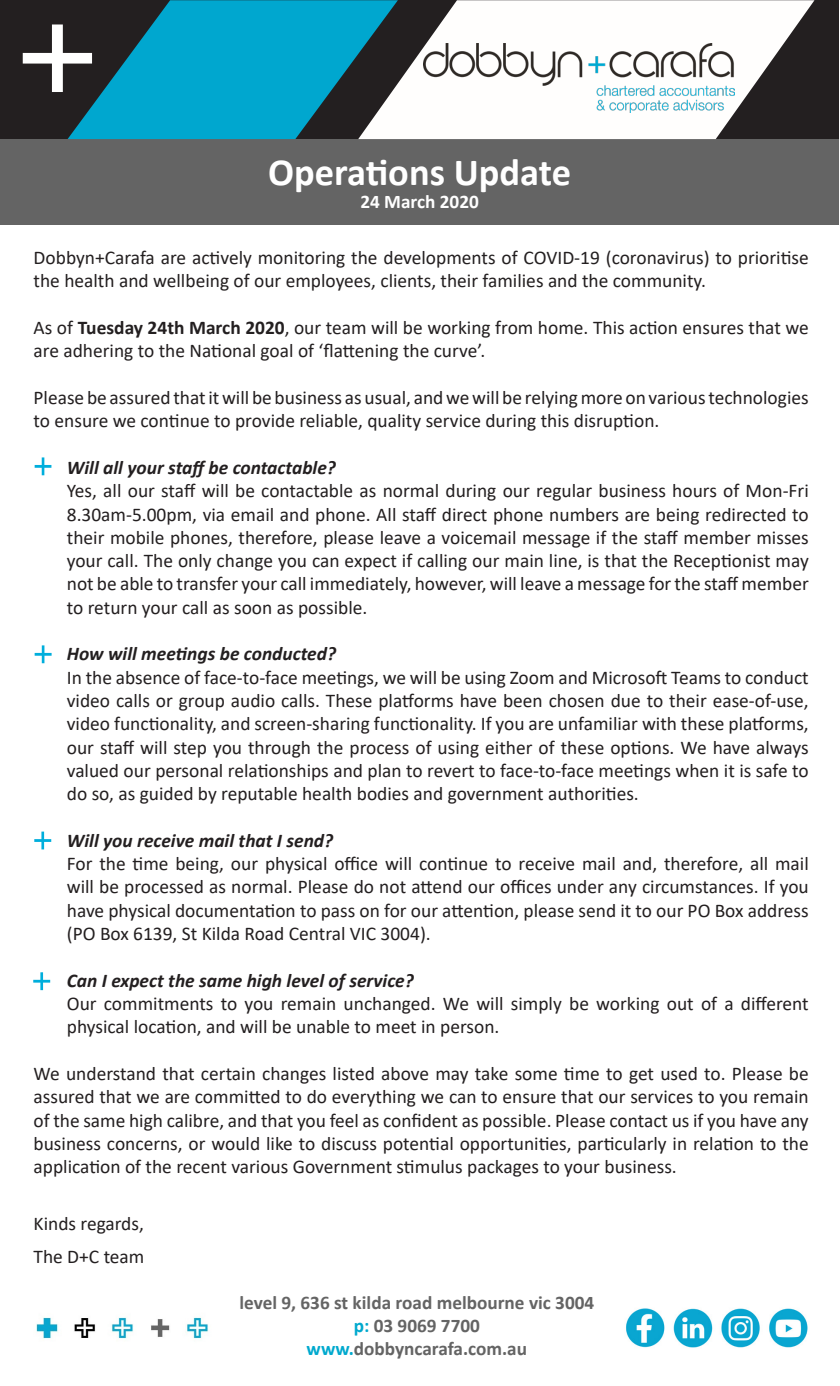
<style>
.page{position:relative;width:840px;height:1386px;background:#fff}
.page>*{position:absolute;margin:0;border:0;box-sizing:border-box;transform-origin:0 0}
.t1{font:700 38.5px "Calibri";color:#fff}
.t2{font:19.43px/23.3px "Calibri";color:#231f20}
.t3{font:italic 700 19.43px "Calibri";color:#231f20}
.t4{font:700 19.25px "Calibri";color:#646464}
.t5{font:700 19.25px "Calibri";color:#fff}
.s1{font-weight:700}
.s2{color:#00a9ce}
</style>
<div class="page">
<div style="left:1px;top:1px;width:838px;height:204px;background:#231f20"></div>
<div style="left:1px;top:139px;width:838px;height:86px;background:#646464"></div>
<img style="left:626px;top:1308px;width:182px;height:40px">
<img style="left:36px;top:1317px;width:173px;height:22px">
<svg style="left:35px;top:457px;width:16px;height:18px"></svg>
<svg style="left:398px;top:0;width:416px;height:139px;fill:#fffefd"></svg>
<svg style="left:23px;top:0;width:375px;height:139px"></svg>
<img style="left:424px;top:43px;width:311px;height:69px">
<svg style="left:35px;top:645px;width:17px;height:18px"></svg>
<svg style="left:34px;top:832px;width:17px;height:17px"></svg>
<svg style="left:33px;top:972px;width:17px;height:18px"></svg>
<p class="t1" style="left:268px;top:145px;width:304px">Operations Update</p>
<p class="t5" style="left:360px;top:188px;width:120px">24 March 2020</p>
<p class="t2" style="left:34px;top:246px;width:777px">Dobbyn+Carafa are actively monitoring the developments of COVID-19 (coronavirus) to prioritise the health and wellbeing of our employees, clients, their families and the community.</p>
<p class="t2" style="left:34px;top:315px;width:777px">As of <span class="s1">Tuesday 24th March 2020</span>, our team will be working from home. This action ensures that we are adhering to the National goal of ‘flattening the curve’.</p>
<p class="t2" style="left:34px;top:385px;width:777px">Please be assured that it will be business as usual, and we will be relying more on various technologies to ensure we continue to provide reliable, quality service during this disruption.</p>
<p class="t3" style="left:67px;top:454px;width:271px">Will all your staff be contactable?</p>
<p class="t2" style="left:67px;top:479px;width:744px;text-align:justify">Yes, all our staff will be contactable as normal during our regular business hours of Mon-Fri 8.30am-5.00pm, via email and phone. All staff direct phone numbers are being redirected to their mobile phones, therefore, please leave a voicemail message if the staff member misses your call. The only change you can expect if calling our main line, is that the Receptionist may not be able to transfer your call immediately, however, will leave a message for the staff member to return your call as soon as possible.</p>
<p class="t3" style="left:67px;top:640px;width:271px">How will meetings be conducted?</p>
<p class="t2" style="left:67px;top:665px;width:743px;text-align:justify">In the absence of face-to-face meetings, we will be using Zoom and Microsoft Teams to conduct video calls or group audio calls. These platforms have been chosen due to their ease-of-use, video functionality, and screen-sharing functionality. If you are unfamiliar with these platforms, our staff will step you through the process of using either of these options. We have always valued our personal relationships and plan to revert to face-to-face meetings when it is safe to do so, as guided by reputable health bodies and government authorities.</p>
<p class="t3" style="left:67px;top:827px;width:268px">Will you receive mail that I send?</p>
<p class="t2" style="left:67px;top:852px;width:743px;text-align:justify">For the time being, our physical office will continue to receive mail and, therefore, all mail will be processed as normal. Please do not attend our offices under any circumstances. If you have physical documentation to pass on for our attention, please send it to our PO Box address (PO Box 6139, St Kilda Road Central VIC 3004).</p>
<p class="t3" style="left:67px;top:967px;width:348px">Can I expect the same high level of service?</p>
<p class="t2" style="left:67px;top:991px;width:743px">Our commitments to you remain unchanged. We will simply be working out of a different physical location, and will be unable to meet in person.</p>
<p class="t2" style="left:34px;top:1061px;width:777px;text-align:justify">We understand that certain changes listed above may take some time to get used to. Please be assured that we are committed to do everything we can to ensure that our services to you remain of the same high calibre, and that you feel as confident as possible. Please contact us if you have any business concerns, or would like to discuss potential opportunities, particularly in relation to the application of the recent various Government stimulus packages to your business.</p>
<p class="t2" style="left:34px;top:1212px;width:112px">Kinds regards,</p>
<p class="t2" style="left:34px;top:1244px;width:112px">The D+C team</p>
<p class="t4" style="left:239px;top:1289px;width:356px">level 9, 636 st kilda road melbourne vic 3004</p>
<p class="t4" style="left:354px;top:1312px;width:128px"><span class="s2">p:</span> 03 9069 7700</p>
<p class="t4" style="left:307px;top:1335px;width:222px"><span class="s2">www.</span>dobbyncarafa.com.au</p>
</div>
